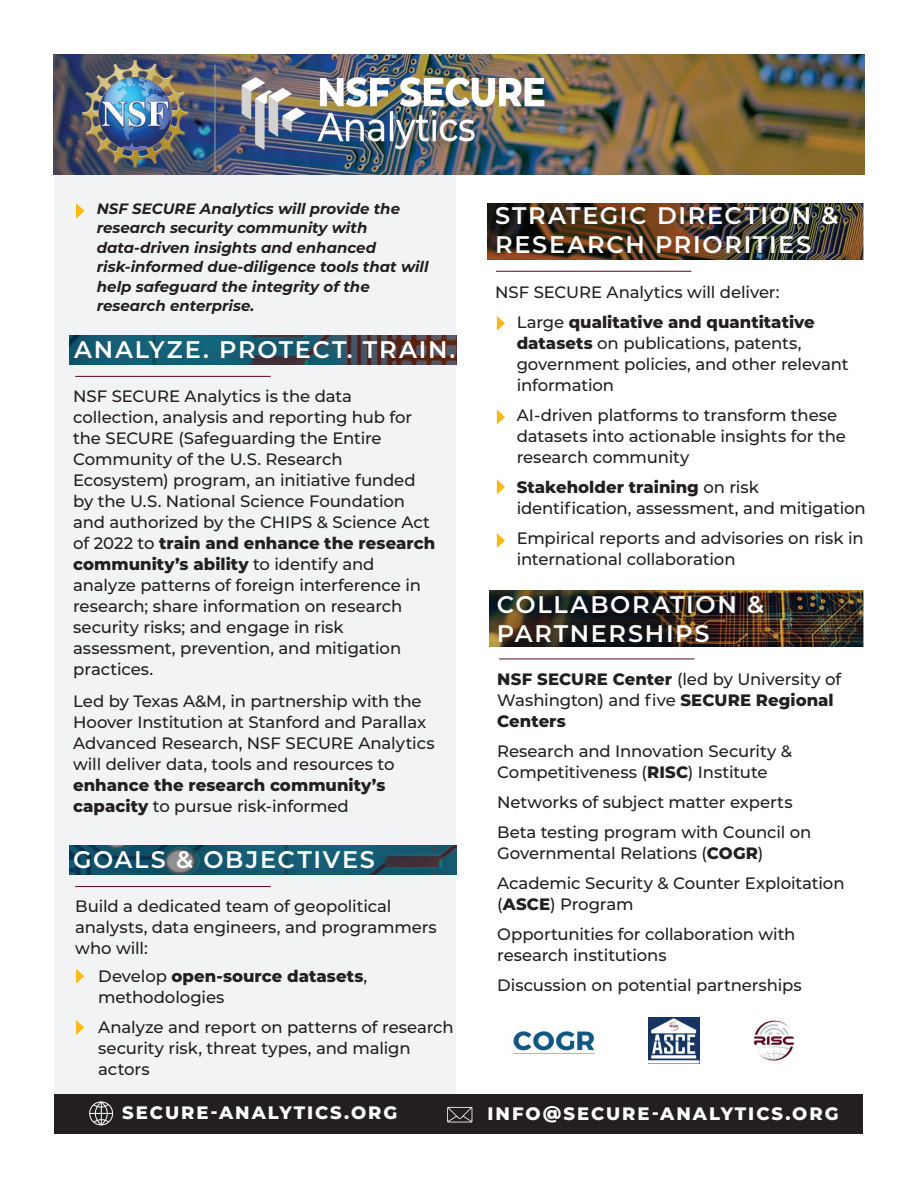
<style>
.page{position:relative;width:918px;height:1188px;background:#fff}
.page>*{position:absolute;margin:0;border:0;box-sizing:border-box;transform-origin:0 0}
.t1{font:600 24px/28.8px "Montserrat";letter-spacing:.07em;color:#fff}
.t2{font:800 18px "Montserrat";letter-spacing:.11em;color:#fff}
.t3{font:500 16.5px/21px "Montserrat";letter-spacing:-.01em;color:#231f20}
.t4{font:800 16.5px/21px "Montserrat";color:#231f20}
.t5{font:italic 700 15px/19.5px "Montserrat";color:#231f20}
.s1{font-weight:800}
.s2{font-weight:500}
</style>
<div class="page">
<img style="left:489px;top:591px;width:375px;height:56px">
<img style="left:487px;top:203px;width:377px;height:56px">
<div style="left:54px;top:130px;width:402px;height:983px;background:#f2f3f4"></div>
<img style="left:69px;top:335px;width:387px;height:29px">
<svg style="left:76px;top:203px;width:8px;height:15px"></svg>
<hr style="left:75px;top:376px;width:196px;height:1px;background:#5b0424">
<hr style="left:496px;top:271px;width:195px;height:1px;background:#5b0424">
<div style="left:54px;top:1094px;width:808px;height:40px;background:#231f20"></div>
<svg style="left:447px;top:1107px;width:26px;height:16px"></svg>
<div style="left:89px;top:1102px;width:24px;height:23px;border:1px solid #fff;border-radius:50%"></div>
<svg style="left:90px;top:1101px;width:23px;height:25px"></svg>
<img style="left:54px;top:55px;width:810px;height:120px">
<img style="left:69px;top:845px;width:387px;height:30px">
<hr style="left:75px;top:886px;width:196px;height:1px;background:#5b0424">
<svg style="left:76px;top:969px;width:8px;height:15px"></svg>
<svg style="left:76px;top:1020px;width:8px;height:15px"></svg>
<svg style="left:497px;top:316px;width:8px;height:15px"></svg>
<svg style="left:497px;top:410px;width:8px;height:14px"></svg>
<svg style="left:497px;top:479px;width:8px;height:15px"></svg>
<svg style="left:497px;top:533px;width:8px;height:15px"></svg>
<hr style="left:499px;top:659px;width:196px;height:1px;background:#5b0424">
<img style="left:754px;top:1020px;width:40px;height:41px">
<img style="left:53px;top:57px;width:581px;height:115px">
<img style="left:513px;top:1031px;width:82px;height:23px">
<img style="left:649px;top:1018px;width:50px;height:43px">
<p class="t5" style="left:97px;top:198px;width:333px">NSF SECURE Analytics will provide the research security community with data-driven insights and enhanced risk-informed due-diligence tools that will help safeguard the integrity of the research enterprise.</p>
<h1 class="t1" style="left:74px;top:334px;width:383px">ANALYZE. PROTECT. TRAIN.</h1>
<p class="t3" style="left:73px;top:385px;width:364px">NSF SECURE Analytics is the data collection, analysis and reporting hub for the SECURE (Safeguarding the Entire Community of the U.S. Research Ecosystem) program, an initiative funded by the U.S. National Science Foundation and authorized by the CHIPS &amp; Science Act of 2022 to <span class="s1">train and enhance the research community’s ability</span> to identify and analyze patterns of foreign interference in research; share information on research security risks; and engage in risk assessment, prevention, and mitigation practices.</p>
<p class="t3" style="left:73px;top:690px;width:363px">Led by Texas A&amp;M, in partnership with the Hoover Institution at Stanford and Parallax Advanced Research, NSF SECURE Analytics will deliver data, tools and resources to</p>
<p class="t4" style="left:73px;top:774px;width:314px">enhance the research community’s capacity <span class="s2">to pursue risk-informed</span></p>
<h1 class="t1" style="left:73px;top:844px;width:303px">GOALS &amp; OBJECTIVES</h1>
<p class="t3" style="left:75px;top:895px;width:363px">Build a dedicated team of geopolitical analysts, data engineers, and programmers who will:</p>
<p class="t3" style="left:98px;top:965px;width:270px">Develop <span class="s1">open-source datasets</span>, methodologies</p>
<p class="t3" style="left:98px;top:1016px;width:357px">Analyze and report on patterns of research security risk, threat types, and malign actors</p>
<h1 class="t1" style="left:495px;top:200px;width:345px">STRATEGIC DIRECTION &amp;<br>RESEARCH PRIORITIES</h1>
<p class="t3" style="left:495px;top:281px;width:286px">NSF SECURE Analytics will deliver:</p>
<p class="t3" style="left:517px;top:311px;width:333px">Large <span class="s1">qualitative and quantitative datasets</span> on publications, patents, government policies, and other relevant information</p>
<p class="t3" style="left:517px;top:404px;width:331px">AI-driven platforms to transform these datasets into actionable insights for the research community</p>
<p class="t3" style="left:517px;top:476px;width:351px"><span class="s1">Stakeholder training</span> on risk identification, assessment, and mitigation</p>
<p class="t3" style="left:517px;top:527px;width:349px">Empirical reports and advisories on risk in international collaboration</p>
<h1 class="t1" style="left:497px;top:589px;width:269px">COLLABORATION &amp;<br>PARTNERSHIPS</h1>
<p class="t4" style="left:497px;top:668px;width:346px">NSF SECURE Center <span class="s2">(led by University of<br>Washington) and five</span> SECURE Regional<br>Centers</p>
<p class="t3" style="left:497px;top:740px;width:296px">Research and Innovation Security &amp;<br>Competitiveness (<span class="s1">RISC</span>) Institute</p>
<p class="t3" style="left:497px;top:787px;width:316px;line-height:30px">Networks of subject matter experts<br>Beta testing program with Council on</p>
<p class="t3" style="left:497px;top:838px;width:349px;line-height:30px">Governmental Relations (<span class="s1">COGR</span>)<br>Academic Security &amp; Counter Exploitation</p>
<p class="t3" style="left:497px;top:889px;width:300px;line-height:30px">(<span class="s1">ASCE</span>) Program<br>Opportunities for collaboration with</p>
<p class="t3" style="left:497px;top:940px;width:306px;line-height:30px">research institutions<br>Discussion on potential partnerships</p>
<p class="t2" style="left:122px;top:1100px;width:277px">SECURE-ANALYTICS.ORG</p>
<p class="t2" style="left:488px;top:1100px;width:353px">INFO@SECURE-ANALYTICS.ORG</p>
</div>
